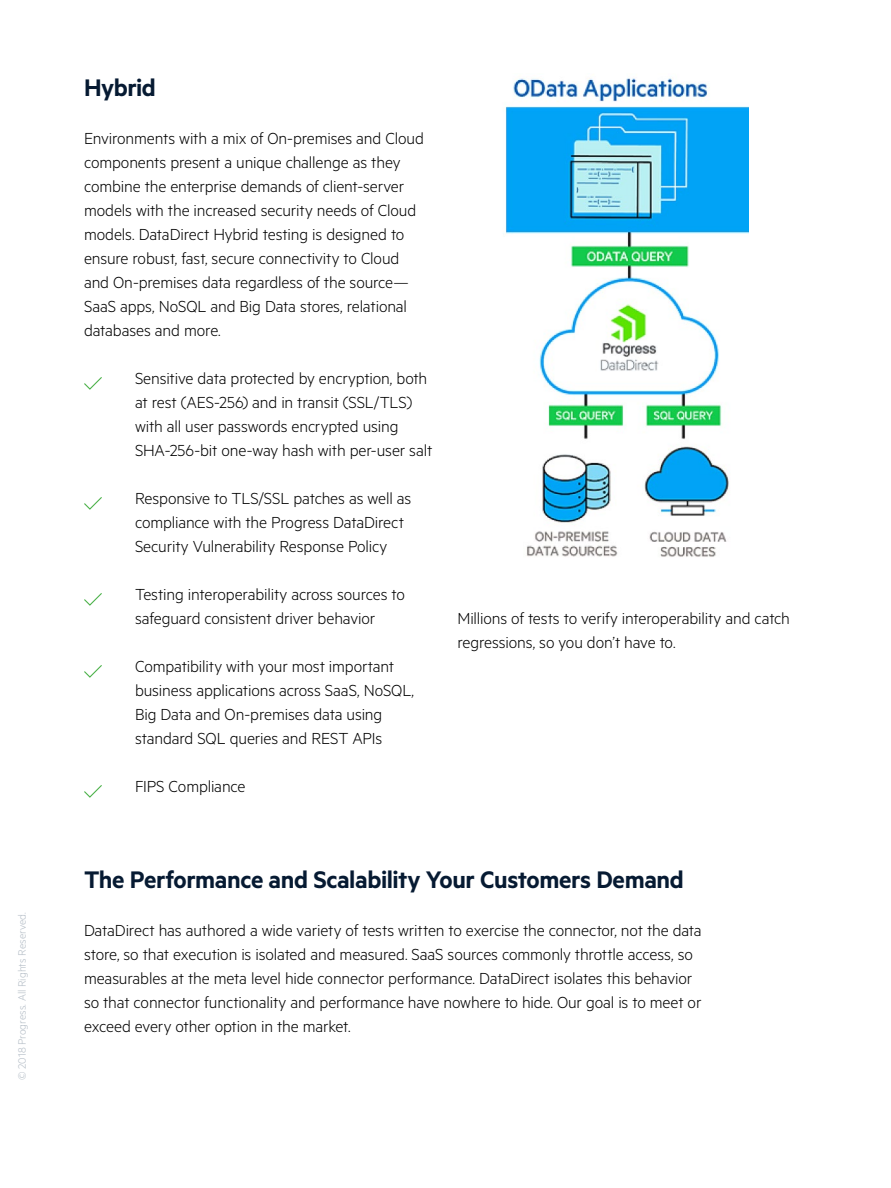
<style>
.page{position:relative;width:891px;height:1188px;background:#fff}
.page>*{position:absolute;margin:0;border:0;box-sizing:border-box;transform-origin:0 0}
.t1{font:600 27px "Metric";letter-spacing:-.015em;color:#061a32}
.t2{font:300 18px/24px "Metric";letter-spacing:-.01em;color:#000}
.t3{font:300 12px "Metric";color:#b4bdc6}
</style>
<div class="page">
<svg style="left:84px;top:377px;width:18px;height:13px"></svg>
<svg style="left:84px;top:497px;width:18px;height:13px"></svg>
<svg style="left:84px;top:593px;width:18px;height:13px"></svg>
<svg style="left:84px;top:665px;width:18px;height:13px"></svg>
<svg style="left:84px;top:785px;width:18px;height:13px"></svg>
<img style="left:503px;top:78px;width:245px;height:479px">
<p class="t3" style="left:15px;top:1080px;width:169px;rotate:-90deg">© 2018 Progress. All Rights Reserved.</p>
<h1 class="t1" style="left:84px;top:72px;width:73px">Hybrid</h1>
<p class="t2" style="left:84px;top:126px;width:341px">Environments with a mix of On-premises and Cloud components present a unique challenge as they combine the enterprise demands of client-server models with the increased security needs of Cloud models. DataDirect Hybrid testing is designed to ensure robust, fast, secure connectivity to Cloud and On-premises data regardless of the source— SaaS apps, NoSQL and Big Data stores, relational databases and more.</p>
<p class="t2" style="left:135px;top:366px;width:299px">Sensitive data protected by encryption, both at rest (AES-256) and in transit (SSL/TLS) with all user passwords encrypted using SHA-256-bit one-way hash with per-user salt</p>
<p class="t2" style="left:135px;top:486px;width:278px">Responsive to TLS/SSL patches as well as compliance with the Progress DataDirect<br>Security Vulnerability Response Policy</p>
<p class="t2" style="left:135px;top:582px;width:271px">Testing interoperability across sources to safeguard consistent driver behavior</p>
<p class="t2" style="left:135px;top:654px;width:281px">Compatibility with your most important business applications across SaaS, NoSQL, Big Data and On-premises data using standard SQL queries and REST APIs</p>
<p class="t2" style="left:135px;top:774px;width:112px">FIPS Compliance</p>
<p class="t2" style="left:457px;top:606px;width:334px">Millions of tests to verify interoperability and catch regressions, so you don’t have to.</p>
<h1 class="t1" style="left:84px;top:864px;width:601px">The Performance and Scalability Your Customers Demand</h1>
<p class="t2" style="left:84px;top:918px;width:619px">DataDirect has authored a wide variety of tests written to exercise the connector, not the data store, so that execution is isolated and measured. SaaS sources commonly throttle access, so measurables at the meta level hide connector performance. DataDirect isolates this behavior so that connector functionality and performance have nowhere to hide. Our goal is to meet or exceed every other option in the market.</p>
</div>
